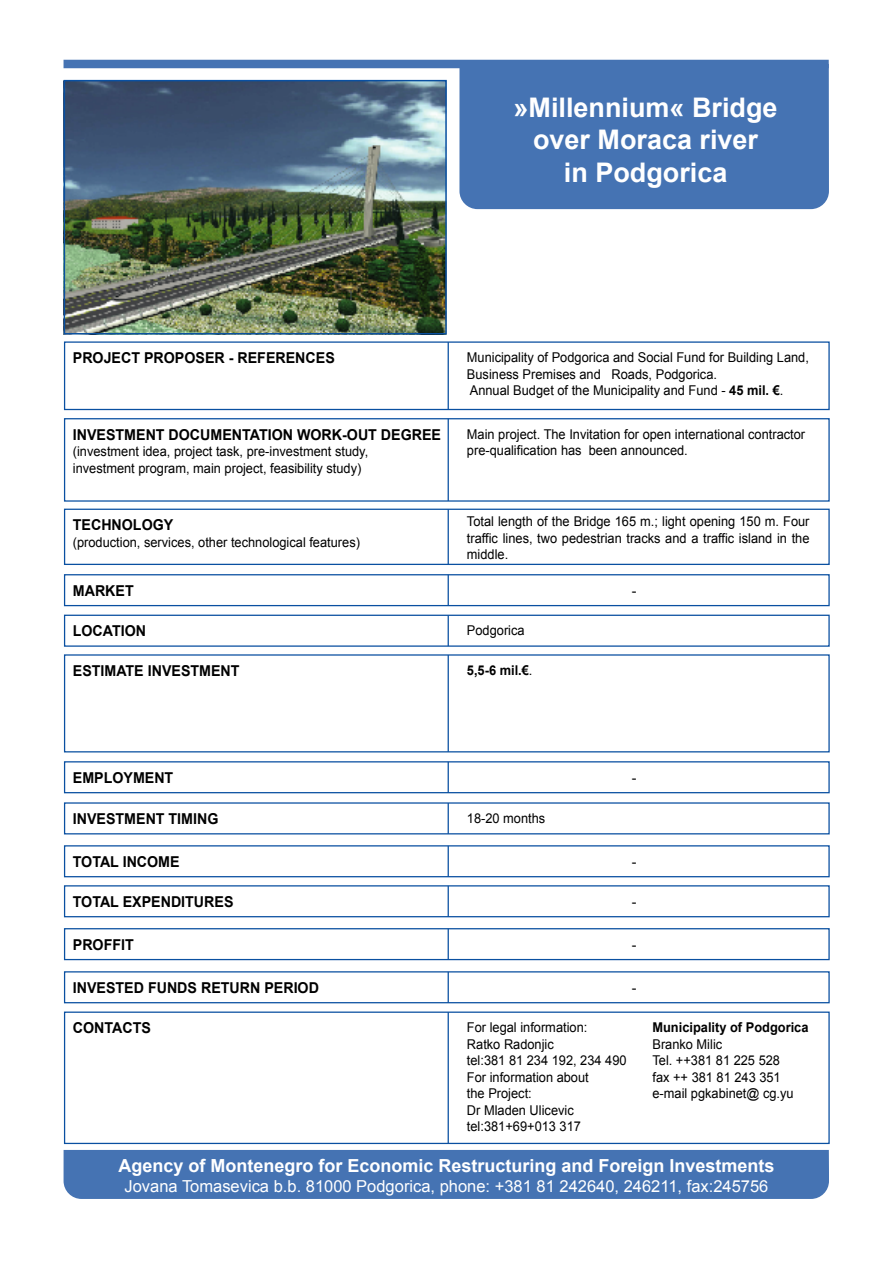
<style>
.page{position:relative;width:893px;height:1263px;background:#fff}
.page>*{position:absolute;margin:0;border:0;box-sizing:border-box;transform-origin:0 0}
.t1{font:700 27px/32.2px "Arial";color:#fff;text-align:center}
.t2{font:700 18px "Arial";color:#fff}
.t3{font:16.5px "Arial";color:#fff}
.t4{font:700 15px "Arial";color:#000;scale:.95 1}
.t5{font:15px "Arial";color:#000;scale:.95 1}
.t6{font:13.5px/16.5px "Arial";color:#000;scale:.95 1}
.t7{font:700 13.5px "Arial";color:#000;scale:.95 1}
.s1{font-weight:700}
.s2{font-weight:400}
</style>
<div class="page">
<div style="left:459px;top:68px;width:370px;height:141px;background:#4573b3"></div>
<div style="left:64px;top:1150px;width:765px;height:49px;background:#4573b3"></div>
<div style="left:64px;top:60px;width:765px;height:8px;background:#4573b3"></div>
<div style="left:64px;top:341px;width:766px;height:69px;border:1px solid #0a50a1"></div>
<hr style="left:448px;top:342px;width:1px;height:67px;background:#0a50a1">
<div style="left:64px;top:418px;width:766px;height:84px;border:1px solid #0a50a1"></div>
<hr style="left:448px;top:419px;width:1px;height:82px;background:#0a50a1">
<div style="left:64px;top:1011px;width:766px;height:133px;border:1px solid #0a50a1"></div>
<hr style="left:448px;top:1012px;width:1px;height:131px;background:#0a50a1">
<div style="left:64px;top:509px;width:766px;height:56px;border:1px solid #0a50a1"></div>
<hr style="left:448px;top:509px;width:1px;height:55px;background:#0a50a1">
<div style="left:64px;top:574px;width:766px;height:32px;border:1px solid #0a50a1"></div>
<hr style="left:448px;top:575px;width:1px;height:31px;background:#0a50a1">
<div style="left:64px;top:845px;width:766px;height:32px;border:1px solid #0a50a1"></div>
<hr style="left:448px;top:846px;width:1px;height:31px;background:#0a50a1">
<div style="left:64px;top:885px;width:766px;height:32px;border:1px solid #0a50a1"></div>
<hr style="left:448px;top:886px;width:1px;height:31px;background:#0a50a1">
<div style="left:64px;top:928px;width:766px;height:32px;border:1px solid #0a50a1"></div>
<hr style="left:448px;top:929px;width:1px;height:30px;background:#0a50a1">
<div style="left:64px;top:971px;width:766px;height:32px;border:1px solid #0a50a1"></div>
<hr style="left:448px;top:972px;width:1px;height:31px;background:#0a50a1">
<div style="left:64px;top:761px;width:766px;height:32px;border:1px solid #0a50a1"></div>
<hr style="left:448px;top:762px;width:1px;height:31px;background:#0a50a1">
<div style="left:64px;top:615px;width:766px;height:32px;border:1px solid #0a50a1"></div>
<hr style="left:448px;top:615px;width:1px;height:31px;background:#0a50a1">
<div style="left:64px;top:802px;width:766px;height:32px;border:1px solid #0a50a1"></div>
<hr style="left:448px;top:803px;width:1px;height:31px;background:#0a50a1">
<div style="left:64px;top:654px;width:766px;height:98px;border:1px solid #0a50a1"></div>
<hr style="left:448px;top:655px;width:1px;height:97px;background:#0a50a1">
<img style="left:63px;top:79px;width:384px;height:255px">
<div style="left:64px;top:80px;width:383px;height:254px;border:2px solid #0a50a1"></div>
<h1 class="t1" style="left:514px;top:93px;width:266px">»Millennium« Bridge over Moraca river<br>in Podgorica</h1>
<p class="t4" style="left:73px;top:348px;width:277px">PROJECT PROPOSER - REFERENCES</p>
<p class="t6" style="left:467px;top:349px;width:362px">Municipality of Podgorica and Social Fund for Building Land,<br>Business Premises and Roads, Podgorica.<br>Annual Budget of the Municipality and Fund - <span class="s1">45 mil. €</span>.</p>
<p class="t4" style="left:73px;top:425px;width:389px">INVESTMENT DOCUMENTATION WORK-OUT DEGREE</p>
<p class="t6" style="left:73px;top:443px;width:313px">(investment idea, project task, pre-investment study, investment program, main project, feasibility study)</p>
<p class="t6" style="left:467px;top:426px;width:358px">Main project. The Invitation for open international contractor pre-qualification has been announced.</p>
<p class="t4" style="left:73px;top:515px;width:107px">TECHNOLOGY</p>
<p class="t6" style="left:73px;top:534px;width:304px">(production, services, other technological features)</p>
<p class="t6" style="left:467px;top:513px;width:362px;text-align:justify">Total length of the Bridge 165 m.; light opening 150 m. Four traffic lines, two pedestrian tracks and a traffic island in the middle.</p>
<p class="t4" style="left:73px;top:581px;width:66px">MARKET</p>
<p class="t5" style="left:632px;top:580px;width:6px">-</p>
<p class="t4" style="left:73px;top:621px;width:79px">LOCATION</p>
<p class="t6" style="left:467px;top:622px;width:62px">Podgorica</p>
<p class="t4" style="left:73px;top:661px;width:177px">ESTIMATE INVESTMENT</p>
<p class="t7" style="left:467px;top:661px;width:71px">5,5-6 mil.€<span class="s2">.</span></p>
<p class="t4" style="left:73px;top:768px;width:107px">EMPLOYMENT</p>
<p class="t5" style="left:632px;top:767px;width:6px">-</p>
<p class="t4" style="left:73px;top:809px;width:155px">INVESTMENT TIMING</p>
<p class="t6" style="left:467px;top:810px;width:84px">18-20 months</p>
<p class="t4" style="left:73px;top:852px;width:114px">TOTAL INCOME</p>
<p class="t5" style="left:632px;top:851px;width:6px">-</p>
<p class="t4" style="left:73px;top:892px;width:171px">TOTAL EXPENDITURES</p>
<p class="t5" style="left:632px;top:891px;width:6px">-</p>
<p class="t4" style="left:73px;top:935px;width:66px">PROFFIT</p>
<p class="t5" style="left:632px;top:934px;width:6px">-</p>
<p class="t4" style="left:73px;top:978px;width:261px">INVESTED FUNDS RETURN PERIOD</p>
<p class="t5" style="left:632px;top:977px;width:6px">-</p>
<p class="t4" style="left:73px;top:1018px;width:84px">CONTACTS</p>
<p class="t6" style="left:467px;top:1019px;width:170px">For legal information:<br>Ratko Radonjic<br>tel:381 81 234 192, 234 490<br>For information about<br>the Project:<br>Dr Mladen Ulicevic tel:381+69+013 317</p>
<p class="t7" style="left:652px;top:1018px;width:166px">Municipality of Podgorica</p>
<p class="t6" style="left:652px;top:1035px;width:150px">Branko Milic<br>Tel. ++381 81 225 528 fax ++ 381 81 243 351 e-mail pgkabinet@ cg.yu</p>
<h2 class="t2" style="left:118px;top:1154px;width:658px">Agency of Montenegro for Economic Restructuring and Foreign Investments</h2>
<p class="t3" style="left:125px;top:1174px;width:645px">Jovana Tomasevica b.b. 81000 Podgorica, phone: +381 81 242640, 246211, fax:245756</p>
</div>
